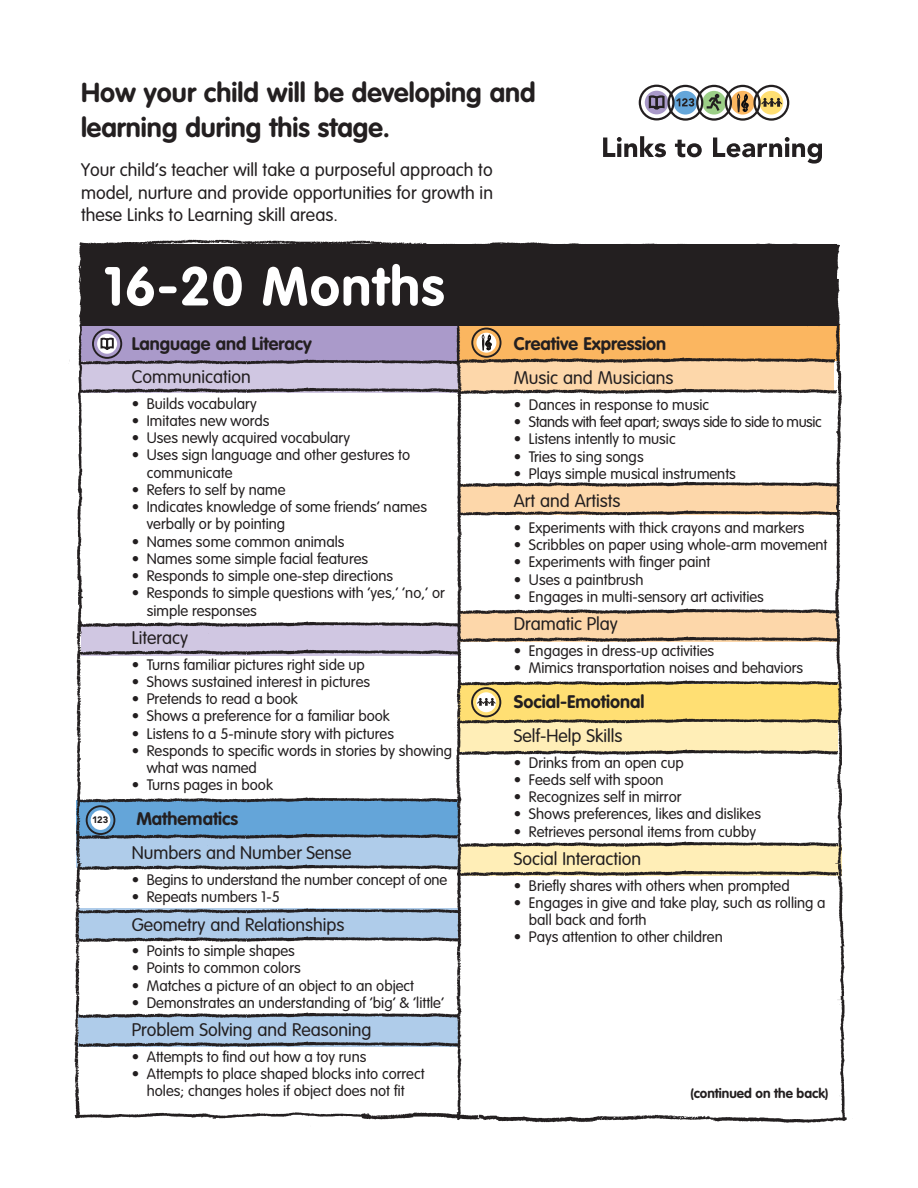
<style>
.page{position:relative;width:918px;height:1188px;background:#fff}
.page>*{position:absolute;margin:0;border:0;box-sizing:border-box;transform-origin:0 0}
.t1{font:700 54px "VAG Rounded";letter-spacing:.025em;color:#fff}
.t2{font:700 27px/34.5px "VAG Rounded";color:#231f20}
.t3{font:300 18px/22.5px "VAG Rounded";color:#231f20;text-align:justify}
.t4{font:700 18px "VAG Rounded";color:#231f20}
.t5{font:300 15px/17.2px "VAG Rounded";color:#231f20}
.t6{font:300 15px "VAG Rounded";letter-spacing:-.03em;color:#231f20}
.t7{font:700 13.5px "VAG Rounded";color:#231f20}
.t8{font:900 9.45px "Avenir";color:#231f20}
.t9{font:900 9.3px "Avenir";color:#231f20}
</style>
<div class="page">
<svg style="left:603px;top:136px;width:63px;height:21px"></svg>
<svg style="left:675px;top:140px;width:27px;height:17px"></svg>
<svg style="left:713px;top:137px;width:109px;height:27px"></svg>
<svg style="left:639px;top:85px;width:150px;height:36px"></svg>
<img style="left:69px;top:288px;width:778px;height:835px">
<img style="left:78px;top:239px;width:762px;height:49px">
<img style="left:80px;top:936px;width:379px;height:12px">
<img style="left:80px;top:907px;width:379px;height:13px">
<img style="left:80px;top:649px;width:379px;height:13px">
<img style="left:80px;top:621px;width:379px;height:12px">
<img style="left:80px;top:387px;width:379px;height:13px">
<img style="left:80px;top:360px;width:379px;height:11px">
<img style="left:78px;top:864px;width:380px;height:12px">
<img style="left:78px;top:833px;width:380px;height:13px">
<img style="left:459px;top:717px;width:379px;height:13px">
<img style="left:459px;top:679px;width:379px;height:13px">
<img style="left:79px;top:797px;width:379px;height:12px">
<div style="left:476px;top:333px;width:20px;height:20px;background:#fff;border-radius:50%"></div>
<div style="left:471px;top:328px;width:31px;height:30px;border:2px solid #231f20;border-radius:50%"></div>
<svg style="left:481px;top:334px;width:11px;height:17px"></svg>
<p class="t2" style="left:81px;top:75px;width:456px">How your child will be developing and learning during this stage.</p>
<p class="t3" style="left:81px;top:159px;width:414px">Your child’s teacher will take a purposeful approach to model, nurture and provide opportunities for growth in these Links to Learning skill areas.</p>
<p class="t8" style="left:478px;top:191px;width:18px">123</p>
<p class="t1" style="left:104px;top:255px;width:342px">16-20 Months</p>
<p class="t9" style="left:92px;top:814px;width:18px">123</p>
<p class="t4" style="left:132px;top:333px;width:181px">Language and Literacy</p>
<p class="t3" style="left:132px;top:365px;width:121px">Communication</p>
<p class="t5" style="left:132px;top:395px;width:126px">• Builds vocabulary</p>
<p class="t5" style="left:132px;top:412px;width:139px">• Imitates new words</p>
<p class="t5" style="left:132px;top:429px;width:220px">• Uses newly acquired vocabulary</p>
<p class="t5" style="left:147px;top:446px;width:265px;text-indent:-15px">• Uses sign language and other gestures to communicate</p>
<p class="t5" style="left:132px;top:481px;width:155px">• Refers to self by name</p>
<p class="t5" style="left:147px;top:498px;width:282px;text-indent:-15px">• Indicates knowledge of some friends’ names verbally or by pointing</p>
<p class="t5" style="left:132px;top:533px;width:214px">• Names some common animals</p>
<p class="t5" style="left:132px;top:550px;width:238px">• Names some simple facial features</p>
<p class="t5" style="left:132px;top:567px;width:263px">• Responds to simple one-step directions</p>
<p class="t5" style="left:147px;top:584px;width:299px;text-indent:-15px">• Responds to simple questions with ‘yes,’ ‘no,’ or simple responses</p>
<p class="t3" style="left:132px;top:626px;width:58px">Literacy</p>
<p class="t5" style="left:132px;top:656px;width:235px">• Turns familiar pictures right side up</p>
<p class="t5" style="left:132px;top:673px;width:240px">• Shows sustained interest in pictures</p>
<p class="t5" style="left:132px;top:690px;width:168px">• Pretends to read a book</p>
<p class="t5" style="left:132px;top:707px;width:260px">• Shows a preference for a familiar book</p>
<p class="t5" style="left:132px;top:725px;width:264px">• Listens to a 5-minute story with pictures</p>
<p class="t5" style="left:147px;top:742px;width:307px;text-indent:-15px">• Responds to specific words in stories by showing what was named</p>
<p class="t5" style="left:132px;top:776px;width:143px">• Turns pages in book</p>
<p class="t4" style="left:136px;top:808px;width:103px">Mathematics</p>
<p class="t3" style="left:132px;top:842px;width:221px">Numbers and Number Sense</p>
<p class="t5" style="left:132px;top:871px;width:317px">• Begins to understand the number concept of one</p>
<p class="t5" style="left:132px;top:888px;width:149px">• Repeats numbers 1-5</p>
<p class="t3" style="left:132px;top:913px;width:214px">Geometry and Relationships</p>
<p class="t5" style="left:132px;top:942px;width:165px">• Points to simple shapes</p>
<p class="t5" style="left:132px;top:959px;width:170px">• Points to common colors</p>
<p class="t5" style="left:132px;top:977px;width:284px">• Matches a picture of an object to an object</p>
<p class="t5" style="left:132px;top:994px;width:314px">• Demonstrates an understanding of ‘big’ &amp; ‘little’</p>
<p class="t3" style="left:132px;top:1019px;width:241px">Problem Solving and Reasoning</p>
<p class="t5" style="left:132px;top:1048px;width:236px">• Attempts to find out how a toy runs</p>
<p class="t5" style="left:132px;top:1065px;width:294px;text-align:center">• Attempts to place shaped blocks into correct holes; changes holes if object does not fit</p>
<p class="t4" style="left:514px;top:333px;width:154px">Creative Expression</p>
<p class="t3" style="left:514px;top:367px;width:161px">Music and Musicians</p>
<p class="t5" style="left:514px;top:396px;width:197px">• Dances in response to music</p>
<p class="t6" style="left:514px;top:413px;width:309px">• Stands with feet apart; sways side to side to music</p>
<p class="t5" style="left:514px;top:431px;width:163px">• Listens intently to music</p>
<p class="t5" style="left:514px;top:448px;width:131px">• Tries to sing songs</p>
<p class="t5" style="left:514px;top:465px;width:224px">• Plays simple musical instruments</p>
<p class="t3" style="left:514px;top:490px;width:108px">Art and Artists</p>
<p class="t5" style="left:514px;top:519px;width:292px">• Experiments with thick crayons and markers</p>
<p class="t5" style="left:514px;top:536px;width:315px">• Scribbles on paper using whole-arm movement</p>
<p class="t5" style="left:514px;top:554px;width:198px">• Experiments with finger paint</p>
<p class="t5" style="left:514px;top:571px;width:131px">• Uses a paintbrush</p>
<p class="t5" style="left:514px;top:588px;width:251px">• Engages in multi-sensory art activities</p>
<p class="t3" style="left:514px;top:613px;width:105px">Dramatic Play</p>
<p class="t5" style="left:514px;top:642px;width:202px">• Engages in dress-up activities</p>
<p class="t5" style="left:514px;top:659px;width:291px">• Mimics transportation noises and behaviors</p>
<p class="t4" style="left:514px;top:691px;width:132px">Social-Emotional</p>
<p class="t3" style="left:514px;top:725px;width:110px">Self-Help Skills</p>
<p class="t5" style="left:514px;top:754px;width:171px">• Drinks from an open cup</p>
<p class="t5" style="left:514px;top:771px;width:151px">• Feeds self with spoon</p>
<p class="t5" style="left:514px;top:788px;width:169px">• Recognizes self in mirror</p>
<p class="t5" style="left:514px;top:806px;width:249px">• Shows preferences, likes and dislikes</p>
<p class="t5" style="left:514px;top:823px;width:244px">• Retrieves personal items from cubby</p>
<p class="t3" style="left:514px;top:848px;width:129px">Social Interaction</p>
<p class="t5" style="left:514px;top:877px;width:277px">• Briefly shares with others when prompted</p>
<p class="t5" style="left:529px;top:894px;width:298px;text-indent:-15px">• Engages in give and take play, such as rolling a ball back and forth</p>
<p class="t5" style="left:514px;top:929px;width:210px">• Pays attention to other children</p>
<p class="t7" style="left:690px;top:1086px;width:139px">(continued on the back)</p>
</div>
